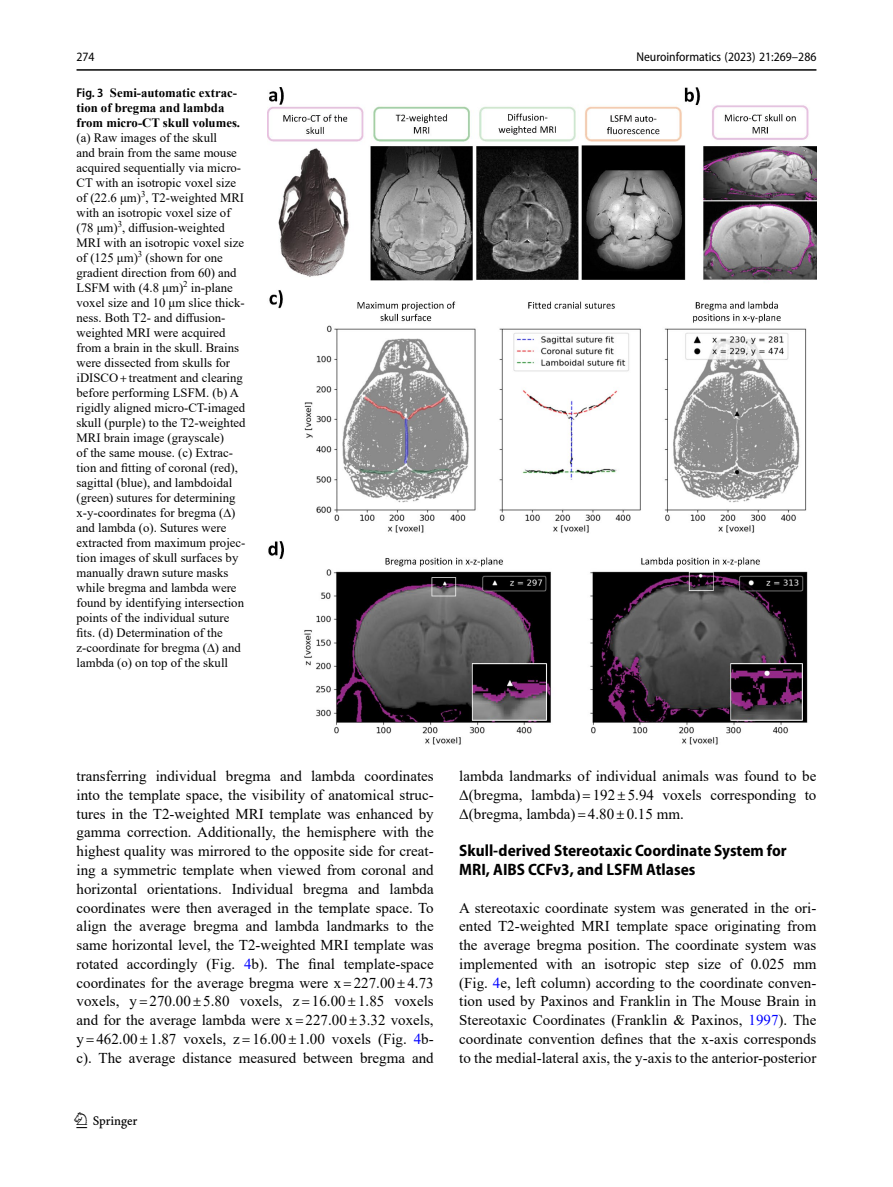
<style>
.page{position:relative;width:893px;height:1187px;background:#fff}
.page>*{position:absolute;margin:0;border:0;box-sizing:border-box;transform-origin:0 0}
.t1{font:22.5px "Springnew";color:#000}
.Head_2{font:700 semi-condensed 16.5px/18.8px "Myriad Pro";color:#000}
.Body_Text_Indent{font:15px/18.8px "Times New Roman";color:#000;text-align:justify}
.Body_Text{font:15px/18.8px "Times New Roman";color:#000;text-align:justify}
.Figure_Caption_Side{font:12.75px/15px "Times New Roman";color:#000}
.t2{font:semi-condensed 12.75px "Myriad Pro";color:#000}
.s1{font-family:"Myriad Pro";font-weight:600;font-stretch:semi-condensed}
.s2{font-weight:700}
.s3{font-family:"Minion Pro"}
.s4{color:#00f}
</style>
<div class="page">
<hr style="left:77px;top:69px;width:739px;height:2px;background:#000">
<img style="left:268px;top:87px;width:548px;height:657px">
<p class="t2" style="left:77px;top:49px;width:20px">274</p>
<p class="Figure_Caption_Side" style="left:77px;top:84px;width:171px"><span class="s1">Fig. 3</span> <span class="s2">Semi-automatic extrac&shy;tion of bregma and lambda from micro-CT skull volumes. </span>(a) Raw images of the skull<br>and brain from the same mouse acquired sequentially via micro-<br>CT with an isotropic voxel size of (22.6 μm)<sup>3</sup>, T2-weighted MRI with an isotropic voxel size of (78 μm)<sup>3</sup>, diffusion-weighted<br>MRI with an isotropic voxel size of (125 μm)<sup>3</sup> (shown for one gradient direction from 60) and<br>LSFM with (4.8 μm)<sup>2</sup> in-plane voxel size and 10 μm slice thick&shy;ness. Both T2- and diffusion&shy;weighted MRI were acquired from a brain in the skull. Brains were dissected from skulls for iDISCO<span class="s3">+</span>treatment and clearing before performing LSFM. (b) A rigidly aligned micro-CT-imaged skull (purple) to the T2-weighted<br>MRI brain image (grayscale)<br>of the same mouse. (c) Extrac&shy;tion and fitting of coronal (red), sagittal (blue), and lambdoidal (green) sutures for determining x-y-coordinates for bregma (∆) and lambda (ο). Sutures were extracted from maximum projec&shy;tion images of skull surfaces by manually drawn suture masks while bregma and lambda were found by identifying intersection points of the individual suture fits. (d) Determination of the z-coordinate for bregma (∆) and lambda (ο) on top of the skull</p>
<p class="t2" style="left:636px;top:49px;width:182px">Neuroinformatics (2023) 21:269–286</p>
<p class="Body_Text_Indent" style="left:77px;top:766px;width:359px">transferring individual bregma and lambda coordinates into the template space, the visibility of anatomical struc&shy;tures in the T2-weighted MRI template was enhanced by gamma correction. Additionally, the hemisphere with the highest quality was mirrored to the opposite side for creat&shy;ing a symmetric template when viewed from coronal and horizontal orientations. Individual bregma and lambda coordinates were then averaged in the template space. To align the average bregma and lambda landmarks to the same horizontal level, the T2-weighted MRI template was rotated accordingly (Fig. <span class="s4">4</span>b). The final template-space coordinates for the average bregma were x<span class="s3">=</span>227.00<span class="s3">±</span>4.73 voxels, y<span class="s3">=</span>270.00<span class="s3">±</span>5.80 voxels, z<span class="s3">=</span>16.00<span class="s3">±</span>1.85 voxels and for the average lambda were x<span class="s3">=</span>227.00<span class="s3">±</span>3.32 voxels, y<span class="s3">=</span>462.00<span class="s3">±</span>1.87 voxels, z<span class="s3">=</span>16.00<span class="s3">±</span>1.00 voxels (Fig. <span class="s4">4</span>b&shy;c). The average distance measured between bregma and</p>
<h1 class="t1" style="left:77px;top:1107px;width:63px">1 3</h1>
<p class="Body_Text_Indent" style="left:459px;top:766px;width:359px">lambda landmarks of individual animals was found to be Δ(bregma, lambda)<span class="s3">=</span>192<span class="s3">±</span>5.94 voxels corresponding to Δ(bregma, lambda)<span class="s3">=</span>4.80<span class="s3">±</span>0.15 mm.</p>
<p class="Head_2" style="left:459px;top:841px;width:329px">Skull-derived Stereotaxic Coordinate System for<br>MRI, AIBS CCFv3, and LSFM Atlases</p>
<p class="Body_Text" style="left:459px;top:897px;width:359px">A stereotaxic coordinate system was generated in the ori&shy;ented T2-weighted MRI template space originating from the average bregma position. The coordinate system was implemented with an isotropic step size of 0.025 mm (Fig. <span class="s4">4</span>e, left column) according to the coordinate conven&shy;tion used by Paxinos and Franklin in The Mouse Brain in Stereotaxic Coordinates (Franklin &amp; Paxinos, <span class="s4">1997</span>). The coordinate convention defines that the x-axis corresponds to the medial-lateral axis, the y-axis to the anterior-posterior</p>
</div>
